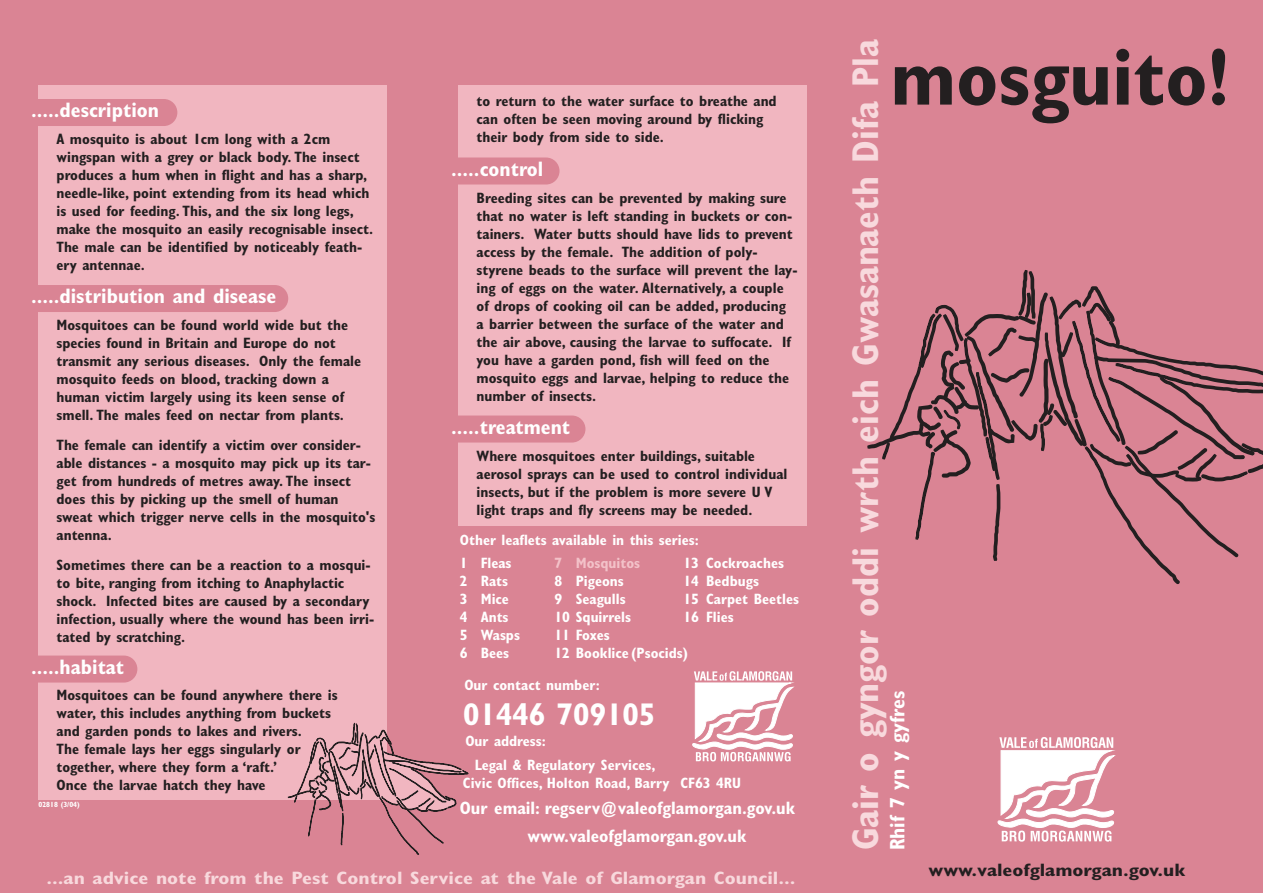
<style>
.page{position:relative;width:1263px;height:893px;background:#da8494}
.page>*{position:absolute;margin:0;border:0;box-sizing:border-box;transform-origin:0 0}
.t1{font:700 condensed 81px "Gill Sans";color:#231f20}
.t2{font:700 condensed 37.5px "Gill Sans";color:#f8d9dd}
.t3{font:700 condensed 31.5px "Gill Sans";color:#fff}
.t4{font:700 condensed 21px "Gill Sans";color:#fff}
.t5{font:700 condensed 18px "Gill Sans";color:#f8d9dd;scale:1.17 1}
.t6{font:700 condensed 18px/28px "Gill Sans";color:#fff}
.t7{font:700 condensed 18px "Gill Sans";color:#231f20;scale:1.17 1}
.t8{font:700 condensed 15px/18px "Gill Sans";color:#231f20}
.t9{font:700 condensed 15px/18px "Gill Sans";color:#fff}
.t10{font:700 condensed 15px "Gill Sans";color:#f3c2c9}
.t11{font:700 condensed 7.5px "Gill Sans";color:#fff}
</style>
<div class="page">
<svg style="left:998px;top:737px;width:118px;height:105px"></svg>
<svg style="left:867px;top:270px;width:396px;height:315px"></svg>
<svg style="left:692px;top:671px;width:103px;height:90px"></svg>
<div style="left:38px;top:85px;width:349px;height:714px;background:#f1b6c0"></div>
<div style="left:4px;top:285px;width:284px;height:27px;background:#da8494;border-radius:14px"></div>
<div style="left:4px;top:99px;width:173px;height:27px;background:#da8494;border-radius:13px"></div>
<div style="left:18px;top:656px;width:119px;height:27px;background:#da8494;border-radius:14px"></div>
<div style="left:458px;top:85px;width:349px;height:441px;background:#f1b6c0"></div>
<div style="left:438px;top:416px;width:147px;height:27px;background:#da8494;border-radius:14px"></div>
<div style="left:438px;top:158px;width:121px;height:27px;background:#da8494;border-radius:14px"></div>
<svg style="left:287px;top:722px;width:182px;height:133px"></svg>
<h3 class="t4" style="left:31px;top:102px;width:129px">.....description</h3>
<p class="t8" style="left:57px;top:132px;width:318px">A mosquito is about 1cm long with a 2cm wingspan with a grey or black body. The insect produces a hum when in flight and has a sharp, needle-like, point extending from its head which is used for feeding. This, and the six long legs, make the mosquito an easily recognisable insect.<br>The male can be identified by noticeably feath&shy;ery antennae.</p>
<h3 class="t4" style="left:31px;top:288px;width:247px">.....distribution and disease</h3>
<p class="t8" style="left:57px;top:318px;width:306px">Mosquitoes can be found world wide but the species found in Britain and Europe do not transmit any serious diseases. Only the female mosquito feeds on blood, tracking down a human victim largely using its keen sense of smell. The males feed on nectar from plants.</p>
<p class="t8" style="left:57px;top:438px;width:320px">The female can identify a victim over consider&shy;able distances - a mosquito may pick up its tar&shy;get from hundreds of metres away. The insect does this by picking up the smell of human sweat which trigger nerve cells in the mosquito's antenna.</p>
<p class="t8" style="left:57px;top:558px;width:319px">Sometimes there can be a reaction to a mosqui&shy;to bite, ranging from itching to Anaphylactic shock. Infected bites are caused by a secondary infection, usually where the wound has been irri&shy;tated by scratching.</p>
<h3 class="t4" style="left:31px;top:659px;width:94px">.....habitat</h3>
<p class="t8" style="left:57px;top:687px;width:283px">Mosquitoes can be found anywhere there is water, this includes anything from buckets and garden ponds to lakes and rivers.<br>The female lays her eggs singularly or together, where they form a ‘raft.’<br>Once the larvae hatch they have</p>
<p class="t11" style="left:38px;top:802px;width:43px">02818 (3/04)</p>
<p class="t8" style="left:477px;top:93px;width:302px">to return to the water surface to breathe and can often be seen moving around by flicking their body from side to side.</p>
<h3 class="t4" style="left:451px;top:161px;width:94px">.....control</h3>
<p class="t8" style="left:477px;top:190px;width:323px">Breeding sites can be prevented by making sure that no water is left standing in buckets or con&shy;tainers. Water butts should have lids to prevent access by the female. The addition of poly&shy;styrene beads to the surface will prevent the lay&shy;ing of eggs on the water. Alternatively, a couple of drops of cooking oil can be added, producing<br>a barrier between the surface of the water and the air above, causing the larvae to suffocate. If you have a garden pond, fish will feed on the mosquito eggs and larvae, helping to reduce the number of insects.</p>
<h3 class="t4" style="left:451px;top:419px;width:121px">.....treatment</h3>
<p class="t8" style="left:477px;top:448px;width:312px">Where mosquitoes enter buildings, suitable aerosol sprays can be used to control individual insects, but if the problem is more severe U V light traps and fly screens may be needed.</p>
<p class="t9" style="left:460px;top:532px;width:240px">Other leaflets available in this series:</p>
<p class="t9" style="left:683px;top:556px;width:17px;text-align:justify">13<br>14<br>15<br>16</p>
<p class="t9" style="left:481px;top:556px;width:41px">Fleas<br>Rats<br>Mice<br>Ants<br>Wasps<br>Bees</p>
<p class="t10" style="left:576px;top:558px;width:66px">Mosquitos</p>
<p class="t9" style="left:460px;top:556px;width:9px;text-align:justify">1<br>2<br>3<br>4<br>5<br>6</p>
<p class="t10" style="left:554px;top:558px;width:9px">7</p>
<p class="t9" style="left:554px;top:574px;width:135px">8<br>9<br>10 Squirrels<br>11 Foxes<br>12 Booklice (Psocids)</p>
<p class="t9" style="left:576px;top:574px;width:51px">Pigeons<br>Seagulls</p>
<p class="t9" style="left:464px;top:677px;width:137px">Our contact number:</p>
<h3 class="t3" style="left:463px;top:702px;width:194px">01446 709105</h3>
<p class="t9" style="left:465px;top:733px;width:82px">Our address:</p>
<p class="t9" style="left:706px;top:556px;width:94px">Cockroaches<br>Bedbugs<br>Carpet Beetles<br>Flies</p>
<p class="t9" style="left:463px;top:757px;width:280px;text-indent:12px">Legal &amp; Regulatory Services,<br>Civic Offices, Holton Road, Barry CF63 4RU</p>
<p class="t6" style="left:527px;top:795px;width:269px;text-indent:-68px">Our email: regserv@valeofglamorgan.gov.uk www.valeofglamorgan.gov.uk</p>
<p class="t5" style="left:46px;top:871px;width:642px">...an advice note from the Pest Control Service at the Vale of Glamorgan Council...</p>
<h2 class="t2" style="left:851px;top:850px;width:812px;rotate:-90deg">Gair o gyngor oddi wrth eich Gwasanaeth Difa Pla</h2>
<h1 class="t1" style="left:890px;top:47px;width:341px">mosguito!</h1>
<h3 class="t4" style="left:889px;top:850px;width:161px;rotate:-90deg">Rhif 7 yn y gyfres</h3>
<p class="t7" style="left:928px;top:863px;width:221px">www.valeofglamorgan.gov.uk</p>
</div>
